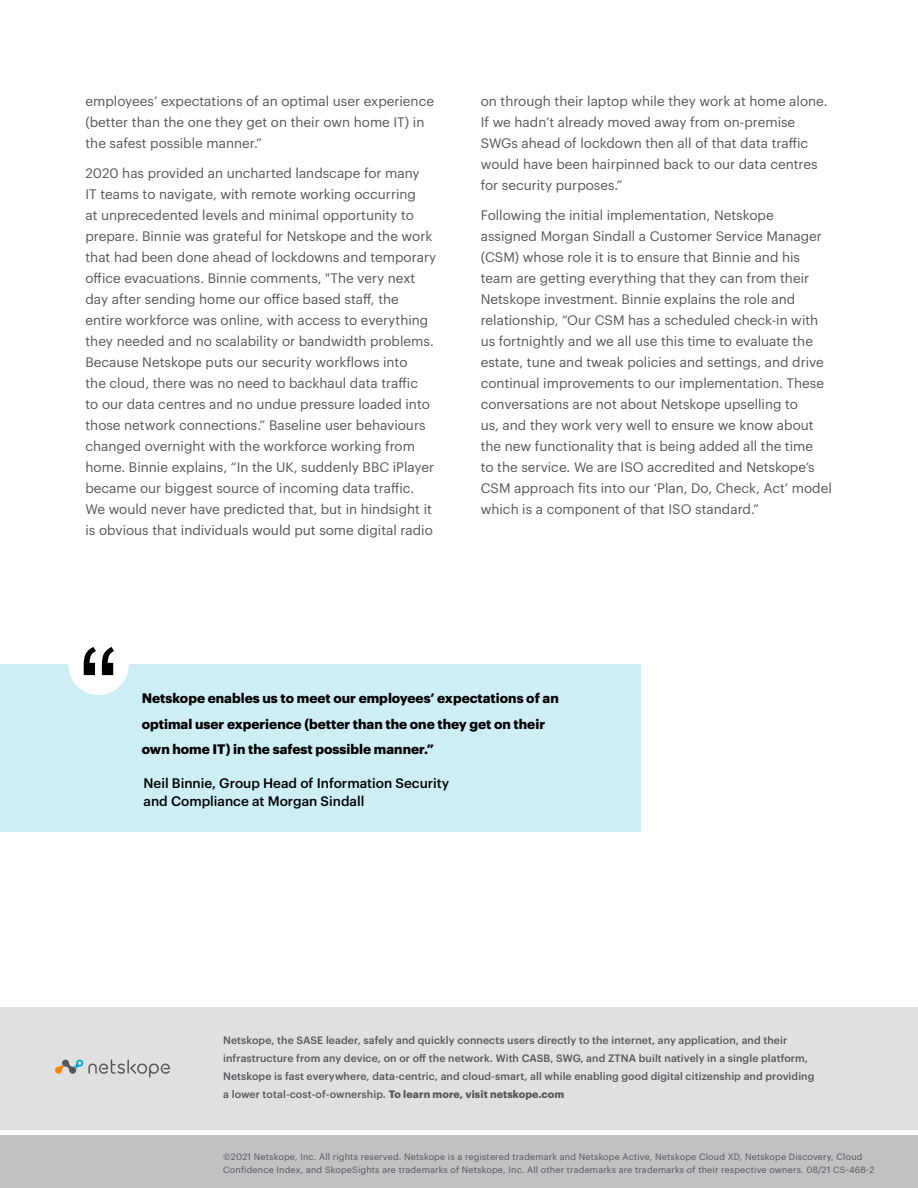
<style>
.page{position:relative;width:918px;height:1188px;background:#fff}
.page>*{position:absolute;margin:0;border:0;box-sizing:border-box;transform-origin:0 0}
.t1{font:120px "Arial";color:#000}
.t2{font:13.5px/21px "Graphik";color:#53565a}
.t3{font:700 13.5px/25.5px "Graphik";color:#000}
.t4{font:500 13.5px/18px "Graphik";color:#000}
.t5{font:500 10.5px/18px "Graphik";letter-spacing:.01em;color:#53565a}
.t6{font:9px/13.5px "Graphik";letter-spacing:.02em;color:#53565a}
.s1{font-weight:700}
</style>
<div class="page">
<div style="left:0;top:1136px;width:918px;height:52px;background:#c0c1c3"></div>
<div style="left:0;top:1007px;width:918px;height:123px;background:#e0e0e1"></div>
<svg style="left:55px;top:1059px;width:115px;height:19px"></svg>
<div style="left:0;top:664px;width:641px;height:168px;background:#cdeef5"></div>
<div style="left:68px;top:634px;width:61px;height:61px;background:#fff;border-radius:50%"></div>
<p class="t2" style="left:86px;top:89px;width:350px">employees’ expectations of an optimal user experience (better than the one they get on their own home IT) in the safest possible manner.”</p>
<p class="t2" style="left:86px;top:161px;width:352px">2020 has provided an uncharted landscape for many<br>IT teams to navigate, with remote working occurring<br>at unprecedented levels and minimal opportunity to prepare. Binnie was grateful for Netskope and the work that had been done ahead of lockdowns and temporary office evacuations. Binnie comments, "The very next day after sending home our office based staff, the entire workforce was online, with access to everything they needed and no scalability or bandwidth problems.<br>Because Netskope puts our security workflows into<br>the cloud, there was no need to backhaul data traffic<br>to our data centres and no undue pressure loaded into those network connections.” Baseline user behaviours changed overnight with the workforce working from home. Binnie explains, “In the UK, suddenly BBC iPlayer became our biggest source of incoming data traffic.<br>We would never have predicted that, but in hindsight it is obvious that individuals would put some digital radio</p>
<h1 class="t1" style="left:79px;top:614px;width:41px">“</h1>
<p class="t2" style="left:481px;top:89px;width:348px">on through their laptop while they work at home alone.<br>If we hadn’t already moved away from on-premise SWGs ahead of lockdown then all of that data traffic would have been hairpinned back to our data centres for security purposes.”</p>
<p class="t2" style="left:481px;top:203px;width:353px">Following the initial implementation, Netskope assigned Morgan Sindall a Customer Service Manager (CSM) whose role it is to ensure that Binnie and his team are getting everything that they can from their Netskope investment. Binnie explains the role and relationship, “Our CSM has a scheduled check-in with us fortnightly and we all use this time to evaluate the estate, tune and tweak policies and settings, and drive continual improvements to our implementation. These conversations are not about Netskope upselling to<br>us, and they work very well to ensure we know about the new functionality that is being added all the time<br>to the service. We are ISO accredited and Netskope’s CSM approach fits into our ‘Plan, Do, Check, Act’ model which is a component of that ISO standard.”</p>
<p class="t3" style="left:142px;top:684px;width:419px">Netskope enables us to meet our employees’ expectations of an optimal user experience (better than the one they get on their own home IT) in the safest possible manner.”</p>
<p class="t4" style="left:144px;top:773px;width:307px">Neil Binnie, Group Head of Information Security and Compliance at Morgan Sindall</p>
<p class="t5" style="left:223px;top:1030px;width:593px">Netskope, the SASE leader, safely and quickly connects users directly to the internet, any application, and their infrastructure from any device, on or off the network. With CASB, SWG, and ZTNA built natively in a single platform, Netskope is fast everywhere, data-centric, and cloud-smart, all while enabling good digital citizenship and providing a lower total-cost-of-ownership. <span class="s1">To learn more, visit netskope.com</span></p>
<p class="t6" style="left:223px;top:1149px;width:653px">©2021 Netskope, Inc. All rights reserved. Netskope is a registered trademark and Netskope Active, Netskope Cloud XD, Netskope Discovery, Cloud<br>Confidence Index, and SkopeSights are trademarks of Netskope, Inc. All other trademarks are trademarks of their respective owners. 08/21 CS-468-2</p>
</div>
